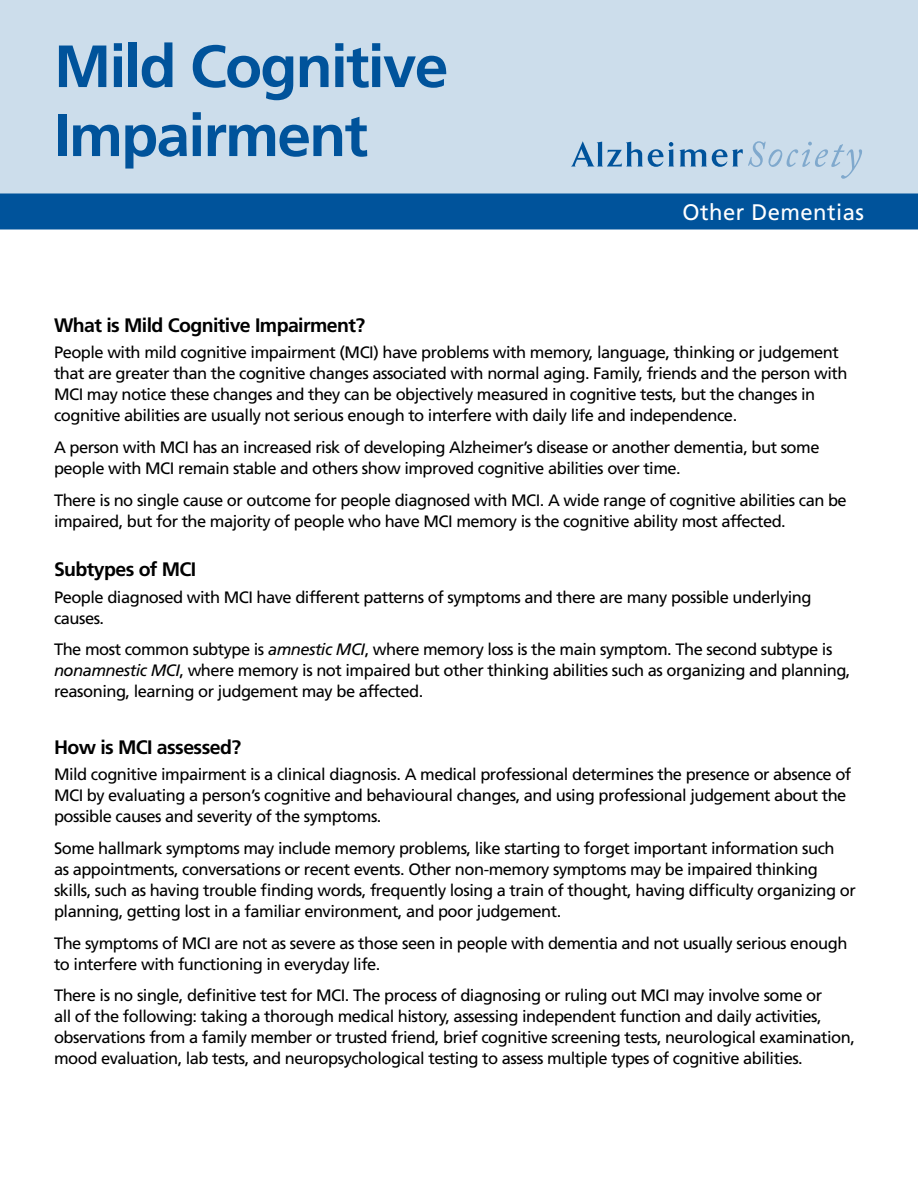
<style>
.page{position:relative;width:918px;height:1188px;background:#fff}
.page>*{position:absolute;margin:0;border:0;box-sizing:border-box;transform-origin:0 0}
.t1{font:700 59.55px/69px "Frutiger";letter-spacing:-.03em;color:#00539b}
.t2{font:22.5px "Frutiger";letter-spacing:.02em;color:#fff}
.t3{font:700 19.5px "Frutiger";letter-spacing:-.03em;color:#000}
.t4{font:16.5px/21px "Frutiger";letter-spacing:-.03em;color:#000}
.s1{font-style:italic}
</style>
<div class="page">
<div style="left:0;top:0;width:918px;height:194px;background:#ccddeb"></div>
<svg style="left:571px;top:141px;width:291px;height:38px"></svg>
<div style="left:0;top:193px;width:918px;height:36px;background:#00539b"></div>
<h1 class="t1" style="left:54px;top:31px;width:396px">Mild Cognitive<br>Impairment</h1>
<h2 class="t2" style="left:683px;top:199px;width:183px">Other Dementias</h2>
<p class="t3" style="left:54px;top:313px;width:313px">What is Mild Cognitive Impairment?</p>
<p class="t4" style="left:54px;top:342px;width:795px">People with mild cognitive impairment (MCI) have problems with memory, language, thinking or judgement that are greater than the cognitive changes associated with normal aging. Family, friends and the person with MCI may notice these changes and they can be objectively measured in cognitive tests, but the changes in cognitive abilities are usually not serious enough to interfere with daily life and independence.</p>
<p class="t4" style="left:54px;top:436px;width:767px">A person with MCI has an increased risk of developing Alzheimer’s disease or another dementia, but some people with MCI remain stable and others show improved cognitive abilities over time.</p>
<p class="t4" style="left:54px;top:489px;width:794px">There is no single cause or outcome for people diagnosed with MCI. A wide range of cognitive abilities can be impaired, but for the majority of people who have MCI memory is the cognitive ability most affected.</p>
<p class="t3" style="left:54px;top:558px;width:144px">Subtypes of MCI</p>
<p class="t4" style="left:54px;top:586px;width:759px">People diagnosed with MCI have different patterns of symptoms and there are many possible underlying causes.</p>
<p class="t4" style="left:54px;top:639px;width:798px">The most common subtype is <span class="s1">amnestic MCI</span>, where memory loss is the main symptom. The second subtype is <span class="s1">nonamnestic MCI</span>, where memory is not impaired but other thinking abilities such as organizing and planning, reasoning, learning or judgement may be affected.</p>
<p class="t3" style="left:54px;top:735px;width:189px">How is MCI assessed?</p>
<p class="t4" style="left:54px;top:764px;width:799px">Mild cognitive impairment is a clinical diagnosis. A medical professional determines the presence or absence of<br>MCI by evaluating a person’s cognitive and behavioural changes, and using professional judgement about the possible causes and severity of the symptoms.</p>
<p class="t4" style="left:54px;top:837px;width:803px">Some hallmark symptoms may include memory problems, like starting to forget important information such<br>as appointments, conversations or recent events. Other non-memory symptoms may be impaired thinking skills, such as having trouble finding words, frequently losing a train of thought, having difficulty organizing or planning, getting lost in a familiar environment, and poor judgement.</p>
<p class="t4" style="left:54px;top:932px;width:795px">The symptoms of MCI are not as severe as those seen in people with dementia and not usually serious enough to interfere with functioning in everyday life.</p>
<p class="t4" style="left:54px;top:985px;width:803px">There is no single, definitive test for MCI. The process of diagnosing or ruling out MCI may involve some or<br>all of the following: taking a thorough medical history, assessing independent function and daily activities, observations from a family member or trusted friend, brief cognitive screening tests, neurological examination, mood evaluation, lab tests, and neuropsychological testing to assess multiple types of cognitive abilities.</p>
</div>
